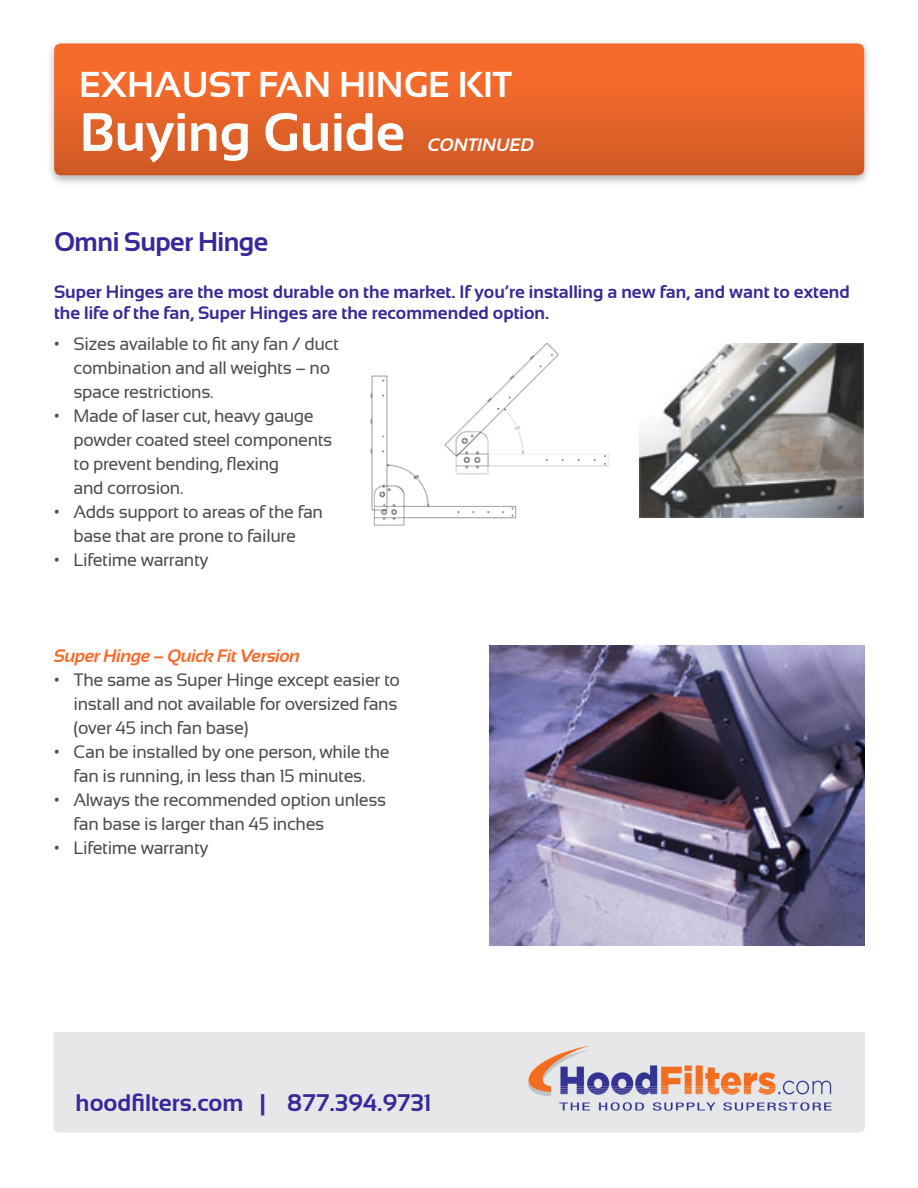
<style>
.page{position:relative;width:918px;height:1188px;background:#fff}
.page>*{position:absolute;margin:0;border:0;box-sizing:border-box;transform-origin:0 0}
.t1{font:700 54px "Sansation";color:#fff}
.t2{font:700 36px "Sansation";color:#fff}
.t3{font:700 27px "Sansation";letter-spacing:-.02em;color:#372998}
.t4{font:700 24px "Sansation";color:#372998}
.t5{font:18px/24px "Sansation";letter-spacing:-.02em;color:#4b4c4d}
.t6{font:700 18px/21.6px "Sansation";color:#372998}
.t7{font:italic 700 18px "Sansation";letter-spacing:-.02em;color:#f56b2c}
.t8{font:italic 700 18px "Sansation";color:#fff}
</style>
<div class="page">
<img style="left:53px;top:1032px;width:812px;height:101px">
<img style="left:639px;top:343px;width:225px;height:174px">
<img style="left:370px;top:343px;width:239px;height:183px">
<img style="left:489px;top:646px;width:375px;height:300px">
<div style="left:46px;top:38px;width:827px;height:149px;background:#231f20;opacity:.34"></div>
<div style="left:54px;top:44px;width:810px;height:131px;background:linear-gradient(to bottom,#fd6e2d,#d05b25);border-radius:7px"></div>
<p class="t2" style="left:79px;top:64px;width:434px">EXHAUST FAN HINGE KIT</p>
<p class="t1" style="left:80px;top:102px;width:327px">Buying Guide</p>
<p class="t8" style="left:428px;top:135px;width:108px">CONTINUED</p>
<p class="t3" style="left:54px;top:227px;width:216px">Omni Super Hinge</p>
<p class="t6" style="left:54px;top:280px;width:797px">Super Hinges are the most durable on the market. If you’re installing a new fan, and want to extend the life of the fan, Super Hinges are the recommended option.</p>
<p class="t5" style="left:73px;top:332px;width:267px;text-indent:-19px">• Sizes available to fit any fan / duct combination and all weights – no space restrictions.</p>
<p class="t5" style="left:73px;top:404px;width:260px;text-indent:-19px">• Made of laser cut, heavy gauge powder coated steel components to prevent bending, flexing<br>and corrosion.</p>
<p class="t5" style="left:54px;top:500px;width:271px;text-align:center">• Adds support to areas of the fan base that are prone to failure</p>
<p class="t5" style="left:54px;top:548px;width:156px">• Lifetime warranty</p>
<p class="t7" style="left:54px;top:646px;width:248px">Super Hinge – Quick Fit Version</p>
<p class="t5" style="left:73px;top:668px;width:328px;text-indent:-19px">• The same as Super Hinge except easier to install and not available for oversized fans (over 45 inch fan base)</p>
<p class="t5" style="left:54px;top:740px;width:337px;text-align:center">• Can be installed by one person, while the fan is running, in less than 15 minutes.</p>
<p class="t5" style="left:73px;top:788px;width:314px;text-indent:-19px">• Always the recommended option unless fan base is larger than 45 inches</p>
<p class="t5" style="left:54px;top:836px;width:156px">• Lifetime warranty</p>
<p class="t4" style="left:76px;top:1089px;width:358px">hoodfilters.com | 877.394.9731</p>
</div>
